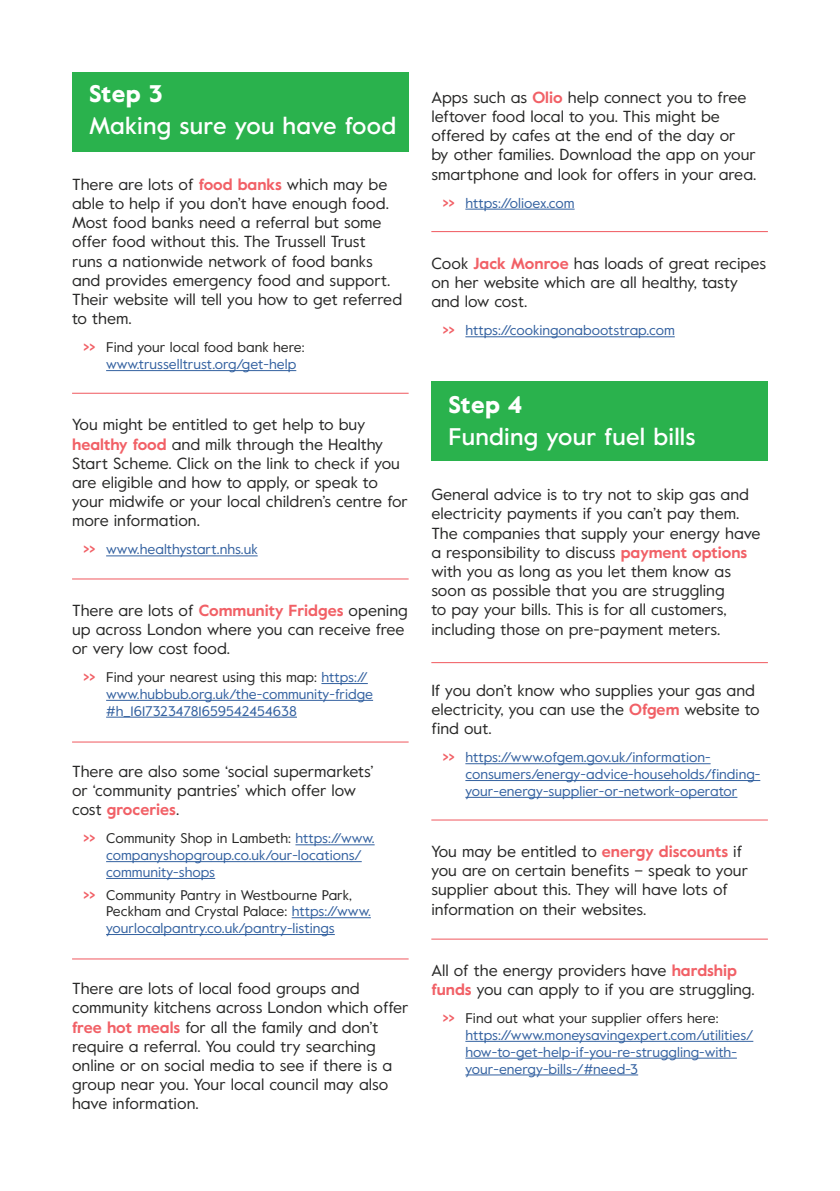
<style>
.page{position:relative;width:840px;height:1191px;background:#fff}
.page>*{position:absolute;margin:0;border:0;box-sizing:border-box;transform-origin:0 0}
.t1{font:500 24px "Value";letter-spacing:.01em;color:#fff}
.t2{font:900 24px "Value";letter-spacing:.01em;color:#fff}
.t3{font:16px/19.2px "Value";color:#282827}
.t4{font:14px/16.8px "Value";color:#3361a0}
.t5{font:14px/16.8px "Value";color:#282827}
.s1{font-weight:700;color:#f16066}
.s2{color:#282827}
.s3{color:#3361a0}
</style>
<div class="page">
<div style="left:431px;top:381px;width:336px;height:80px;background:#2ab24d"></div>
<div style="left:72px;top:72px;width:336px;height:79px;background:#2ab24d"></div>
<hr style="left:106px;top:370px;width:190px;height:1px;background:#3361a0">
<hr style="left:106px;top:555px;width:151px;height:1px;background:#3361a0">
<hr style="left:321px;top:683px;width:46px;height:1px;background:#3361a0">
<hr style="left:106px;top:700px;width:267px;height:1px;background:#3361a0">
<hr style="left:106px;top:717px;width:191px;height:1px;background:#3361a0">
<hr style="left:295px;top:844px;width:79px;height:1px;background:#3361a0">
<hr style="left:106px;top:861px;width:255px;height:1px;background:#3361a0">
<hr style="left:106px;top:878px;width:109px;height:1px;background:#3361a0">
<hr style="left:291px;top:917px;width:79px;height:1px;background:#3361a0">
<hr style="left:106px;top:934px;width:228px;height:1px;background:#3361a0">
<hr style="left:465px;top:209px;width:109px;height:1px;background:#3361a0">
<hr style="left:465px;top:336px;width:209px;height:1px;background:#3361a0">
<hr style="left:465px;top:763px;width:245px;height:1px;background:#3361a0">
<hr style="left:465px;top:780px;width:294px;height:1px;background:#3361a0">
<hr style="left:465px;top:797px;width:272px;height:1px;background:#3361a0">
<hr style="left:465px;top:1041px;width:288px;height:1px;background:#3361a0">
<hr style="left:465px;top:1057px;width:271px;height:1px;background:#3361a0">
<hr style="left:465px;top:1074px;width:172px;height:1px;background:#3361a0">
<hr style="left:72px;top:393px;width:336px;height:1px;background:#f0585e">
<hr style="left:72px;top:578px;width:336px;height:1px;background:#f0585e">
<hr style="left:72px;top:741px;width:336px;height:1px;background:#f0585e">
<hr style="left:72px;top:958px;width:336px;height:1px;background:#f0585e">
<hr style="left:431px;top:231px;width:336px;height:1px;background:#f0585e">
<hr style="left:431px;top:662px;width:336px;height:1px;background:#f0585e">
<hr style="left:431px;top:819px;width:336px;height:1px;background:#f0585e">
<hr style="left:431px;top:938px;width:336px;height:1px;background:#f0585e">
<h1 class="t2" style="left:89px;top:77px;width:75px">Step 3</h1>
<h1 class="t1" style="left:89px;top:109px;width:308px">Making sure you have food</h1>
<p class="t3" style="left:72px;top:174px;width:331px">There are lots of <span class="s1">food banks</span> which may be able to help if you don’t have enough food.<br>Most food banks need a referral but some offer food without this. The Trussell Trust<br>runs a nationwide network of food banks and provides emergency food and support.<br>Their website will tell you how to get referred to them.</p>
<p class="t4" style="left:106px;top:339px;width:200px;text-indent:-23px"><span class="s1">&gt;&gt;</span> <span class="s2">Find your local food bank here: </span>www.trusselltrust.org/get-help</p>
<p class="t3" style="left:72px;top:415px;width:337px">You might be entitled to get help to buy <span class="s1">healthy food</span> and milk through the Healthy Start Scheme. Click on the link to check if you are eligible and how to apply, or speak to your midwife or your local children’s centre for more information.</p>
<p class="t4" style="left:83px;top:541px;width:176px"><span class="s1">&gt;&gt;</span> www.healthystart.nhs.uk</p>
<p class="t3" style="left:72px;top:600px;width:337px">There are lots of <span class="s1">Community Fridges</span> opening up across London where you can receive free or very low cost food.</p>
<p class="t4" style="left:106px;top:668px;width:268px;text-indent:-23px"><span class="s1">&gt;&gt;</span> <span class="s2">Find your nearest using this map:</span> https:// www.hubbub.org.uk/the-community-fridge #h_16173234781659542454638</p>
<p class="t3" style="left:72px;top:761px;width:303px">There are also some ‘social supermarkets’ or ‘community pantries’ which offer low cost <span class="s1">groceries</span>.</p>
<p class="t4" style="left:106px;top:829px;width:270px;text-indent:-23px"><span class="s1">&gt;&gt;</span> <span class="s2">Community Shop in Lambeth:</span> https://www. companyshopgroup.co.uk/our-locations/ community-shops</p>
<p class="t5" style="left:106px;top:886px;width:266px;text-indent:-23px"><span class="s1">&gt;&gt;</span> Community Pantry in Westbourne Park,<br>Peckham and Crystal Palace: <span class="s3">https://www. yourlocalpantry.co.uk/pantry-listings</span></p>
<p class="t3" style="left:72px;top:978px;width:338px">There are lots of local food groups and community kitchens across London which offer <span class="s1">free hot meals</span> for all the family and don’t require a referral. You could try searching online or on social media to see if there is a group near you. Your local council may also have information.</p>
<p class="t3" style="left:431px;top:87px;width:326px">Apps such as <span class="s1">Olio</span> help connect you to free leftover food local to you. This might be offered by cafes at the end of the day or by other families. Download the app on your smartphone and look for offers in your area.</p>
<p class="t4" style="left:442px;top:194px;width:133px"><span class="s1">&gt;&gt;</span> https://olioex.com</p>
<p class="t3" style="left:431px;top:253px;width:336px">Cook <span class="s1">Jack Monroe</span> has loads of great recipes on her website which are all healthy, tasty and low cost.</p>
<p class="t4" style="left:442px;top:322px;width:233px"><span class="s1">&gt;&gt;</span> https://cookingonabootstrap.com</p>
<h1 class="t2" style="left:448px;top:388px;width:75px">Step 4</h1>
<h1 class="t1" style="left:448px;top:420px;width:249px">Funding your fuel bills</h1>
<p class="t3" style="left:431px;top:484px;width:330px">General advice is to try not to skip gas and electricity payments if you can’t pay them.<br>The companies that supply your energy have a responsibility to discuss <span class="s1">payment options </span>with you as long as you let them know as soon as possible that you are struggling<br>to pay your bills. This is for all customers, including those on pre-payment meters.</p>
<p class="t3" style="left:431px;top:680px;width:330px">If you don’t know who supplies your gas and electricity, you can use the <span class="s1">Ofgem</span> website to find out.</p>
<p class="t4" style="left:465px;top:748px;width:296px;text-indent:-23px"><span class="s1">&gt;&gt;</span> https://www.ofgem.gov.uk/information&shy;consumers/energy-advice-households/finding&shy;your-energy-supplier-or-network-operator</p>
<p class="t3" style="left:431px;top:841px;width:318px">You may be entitled to <span class="s1">energy discounts</span> if you are on certain benefits – speak to your supplier about this. They will have lots of information on their websites.</p>
<p class="t3" style="left:431px;top:960px;width:325px">All of the energy providers have <span class="s1">hardship funds</span> you can apply to if you are struggling.</p>
<p class="t4" style="left:465px;top:1009px;width:289px;text-indent:-23px"><span class="s1">&gt;&gt;</span> <span class="s2">Find out what your supplier offers here: </span>https://www.moneysavingexpert.com/utilities/ how-to-get-help-if-you-re-struggling-with&shy;your-energy-bills-/#need-3</p>
</div>
